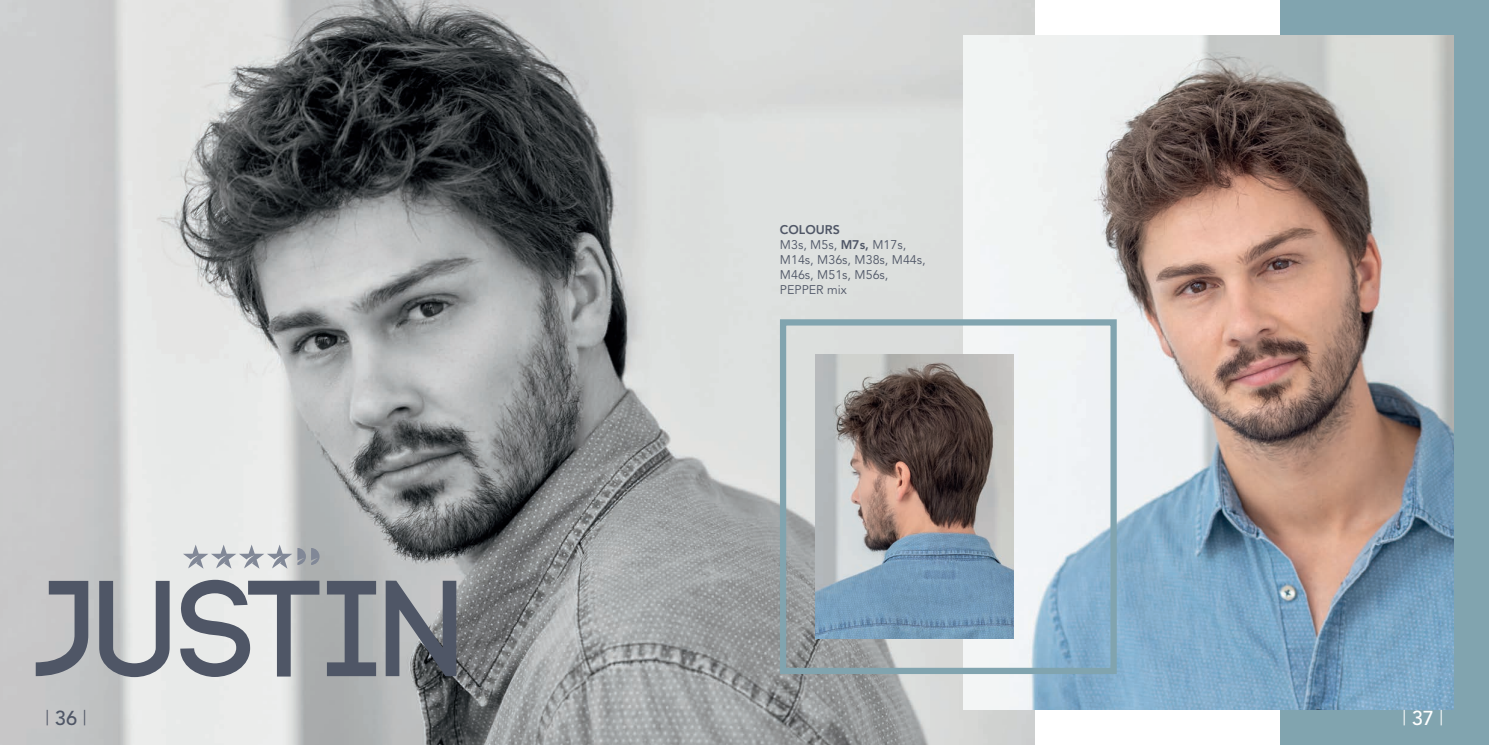
<style>
.page{position:relative;width:1489px;height:745px;background:#fff}
.page>*{position:absolute;margin:0;border:0;box-sizing:border-box;transform-origin:0 0}
.t1{font:700 136.12px "Code";letter-spacing:.02em;color:#4f5666}
.t2{font:300 20px "Avenir";color:#4f5666}
.t3{font:300 20px "Avenir";color:#fff}
.t4{font:12.5px/15px "Avenir";color:#4f5666}
.s1{font-weight:800}
.s2{font-weight:500}
</style>
<div class="page">
<div style="left:1280px;top:0;width:208px;height:744px;background:#81a4af"></div>
<img style="left:0;top:0;width:1033px;height:744px">
<img style="left:963px;top:35px;width:489px;height:674px">
<div style="left:780px;top:319px;width:336px;height:354px;border:6px solid #81a4af"></div>
<img style="left:815px;top:354px;width:198px;height:284px">
<svg style="left:183px;top:544px;width:136px;height:24px;background:#c3c6ca"></svg>
<h1 class="t1" style="left:39px;top:560px;width:426px">JUSTIN</h1>
<p class="t4" style="left:780px;top:222px;width:147px"><span class="s1">COLOURS<br></span>M3s, M5s, <span class="s1">M7s,</span> M17s,<br>M14s, M36s, M38s, M44s,<br>M46s, M51s, M56s,<br>PEPPER mix</p>
<h2 class="t2" style="left:45px;top:705px;width:43px">| <span class="s2">36</span> |</h2>
<h2 class="t3" style="left:1401px;top:705px;width:43px">| <span class="s2">37</span> |</h2>
</div>
